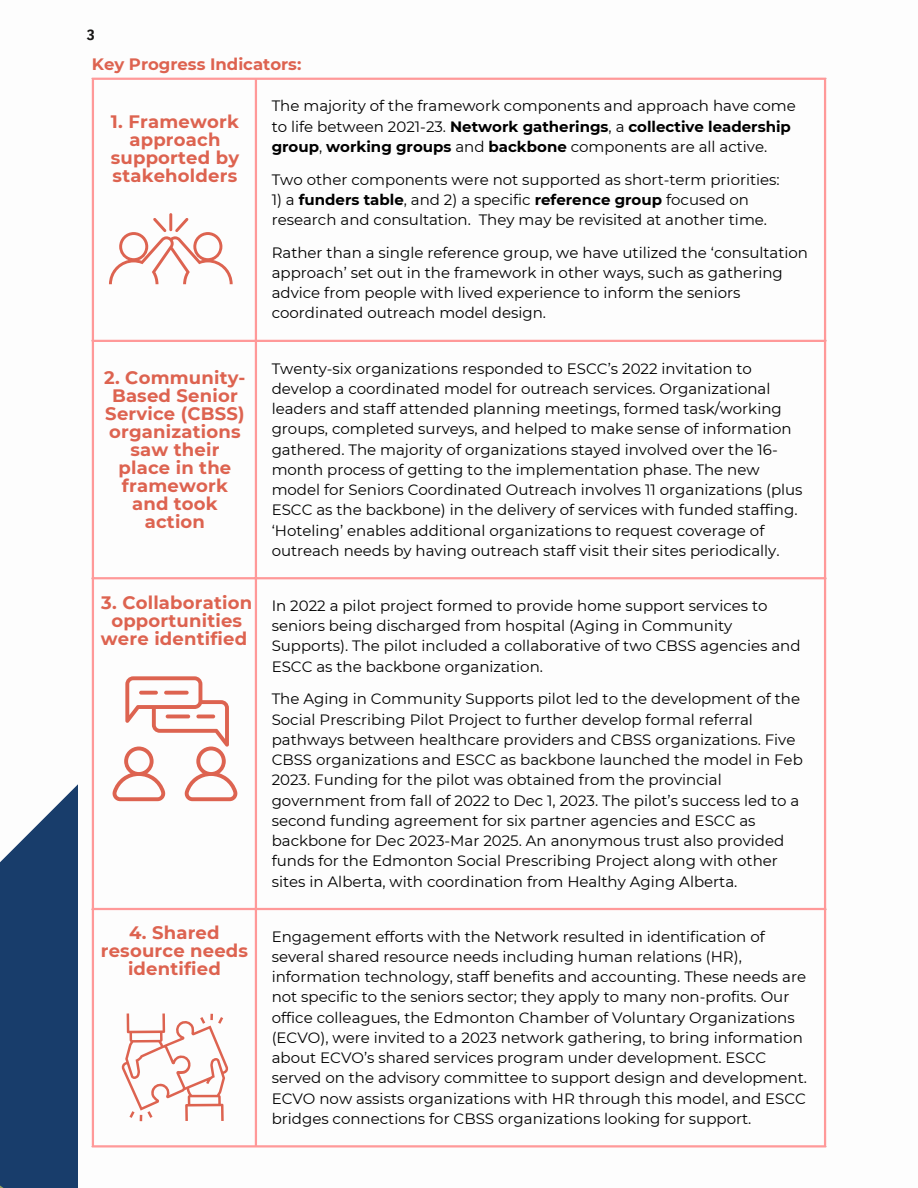
<style>
.page{position:relative;width:918px;height:1188px;background:#fff}
.page>*{position:absolute;margin:0;border:0;box-sizing:border-box;transform-origin:0 0}
.t1{font:700 18px/18px "Montserrat";letter-spacing:.01em;color:#dd6350;text-align:center}
.t2{font:700 16.5px "Montserrat";color:#dd6350}
.t3{font:15px/20.2px "Montserrat";color:#000}
.t4{font:700 15px "IBM Plex Sans Cond";color:#171615}
.s1{font-weight:700}
</style>
<div class="page">
<hr style="left:92px;top:80px;width:2px;height:1065px;background:#f99">
<hr style="left:255px;top:80px;width:2px;height:1065px;background:#f99">
<hr style="left:824px;top:80px;width:2px;height:1065px;background:#f99">
<hr style="left:92px;top:78px;width:734px;height:2px;background:#f99">
<hr style="left:92px;top:340px;width:734px;height:2px;background:#f99">
<hr style="left:92px;top:577px;width:734px;height:2px;background:#f99">
<hr style="left:92px;top:908px;width:734px;height:2px;background:#f99">
<hr style="left:92px;top:1145px;width:734px;height:3px;background:#f99">
<svg style="left:0;top:784px;width:78px;height:404px;background:#2f5079"></svg>
<svg style="left:122px;top:1014px;width:106px;height:107px"></svg>
<hr style="left:169px;top:213px;width:3px;height:18px;background:#dd6350">
<svg style="left:109px;top:218px;width:124px;height:66px"></svg>
<svg style="left:112px;top:676px;width:126px;height:125px"></svg>
<h1 class="t4" style="left:87px;top:25px;width:10px">3</h1>
<p class="t2" style="left:92px;top:54px;width:211px">Key Progress Indicators:</p>
<p class="t1" style="left:111px;top:113px;width:130px">1. Framework approach supported by stakeholders</p>
<p class="t1" style="left:104px;top:368px;width:143px">2. Community-<br>Based Senior<br>Service (CBSS) organizations saw their place in the framework and took action</p>
<h1 class="t1" style="left:101px;top:594px;width:153px">3. Collaboration opportunities were identified</h1>
<p class="t1" style="left:101px;top:923px;width:149px">4. Shared resource needs identified</p>
<p class="t3" style="left:272px;top:96px;width:526px">The majority of the framework components and approach have come to life between 2021-23. <span class="s1">Network gatherings</span>, a <span class="s1">collective leadership group</span>, <span class="s1">working groups</span> and <span class="s1">backbone</span> components are all active.</p>
<p class="t3" style="left:272px;top:169px;width:510px">Two other components were not supported as short-term priorities:</p>
<h1 class="t3" style="left:272px;top:189px;width:497px">1) a <span class="s1">funders table</span>, and 2) a specific <span class="s1">reference group</span> focused on research and consultation. They may be revisited at another time.</h1>
<p class="t3" style="left:272px;top:242px;width:538px">Rather than a single reference group, we have utilized the ‘consultation approach’ set out in the framework in other ways, such as gathering advice from people with lived experience to inform the seniors coordinated outreach model design.</p>
<p class="t3" style="left:272px;top:358px;width:532px">Twenty-six organizations responded to ESCC’s 2022 invitation to develop a coordinated model for outreach services. Organizational leaders and staff attended planning meetings, formed task/working groups, completed surveys, and helped to make sense of information gathered. The majority of organizations stayed involved over the 16- month process of getting to the implementation phase. The new model for Seniors Coordinated Outreach involves 11 organizations (plus ESCC as the backbone) in the delivery of services with funded staffing. ‘Hoteling’ enables additional organizations to request coverage of outreach needs by having outreach staff visit their sites periodically.</p>
<p class="t3" style="left:272px;top:595px;width:530px">In 2022 a pilot project formed to provide home support services to seniors being discharged from hospital (Aging in Community Supports). The pilot included a collaborative of two CBSS agencies and ESCC as the backbone organization.</p>
<p class="t3" style="left:272px;top:689px;width:533px">The Aging in Community Supports pilot led to the development of the Social Prescribing Pilot Project to further develop formal referral pathways between healthcare providers and CBSS organizations. Five CBSS organizations and ESCC as backbone launched the model in Feb 2023. Funding for the pilot was obtained from the provincial government from fall of 2022 to Dec 1, 2023. The pilot’s success led to a second funding agreement for six partner agencies and ESCC as backbone for Dec 2023-Mar 2025. An anonymous trust also provided funds for the Edmonton Social Prescribing Project along with other sites in Alberta, with coordination from Healthy Aging Alberta.</p>
<p class="t3" style="left:272px;top:926px;width:537px">Engagement efforts with the Network resulted in identification of several shared resource needs including human relations (HR), information technology, staff benefits and accounting. These needs are not specific to the seniors sector; they apply to many non-profits. Our office colleagues, the Edmonton Chamber of Voluntary Organizations (ECVO), were invited to a 2023 network gathering, to bring information about ECVO’s shared services program under development. ESCC served on the advisory committee to support design and development.<br>ECVO now assists organizations with HR through this model, and ESCC bridges connections for CBSS organizations looking for support.</p>
</div>
